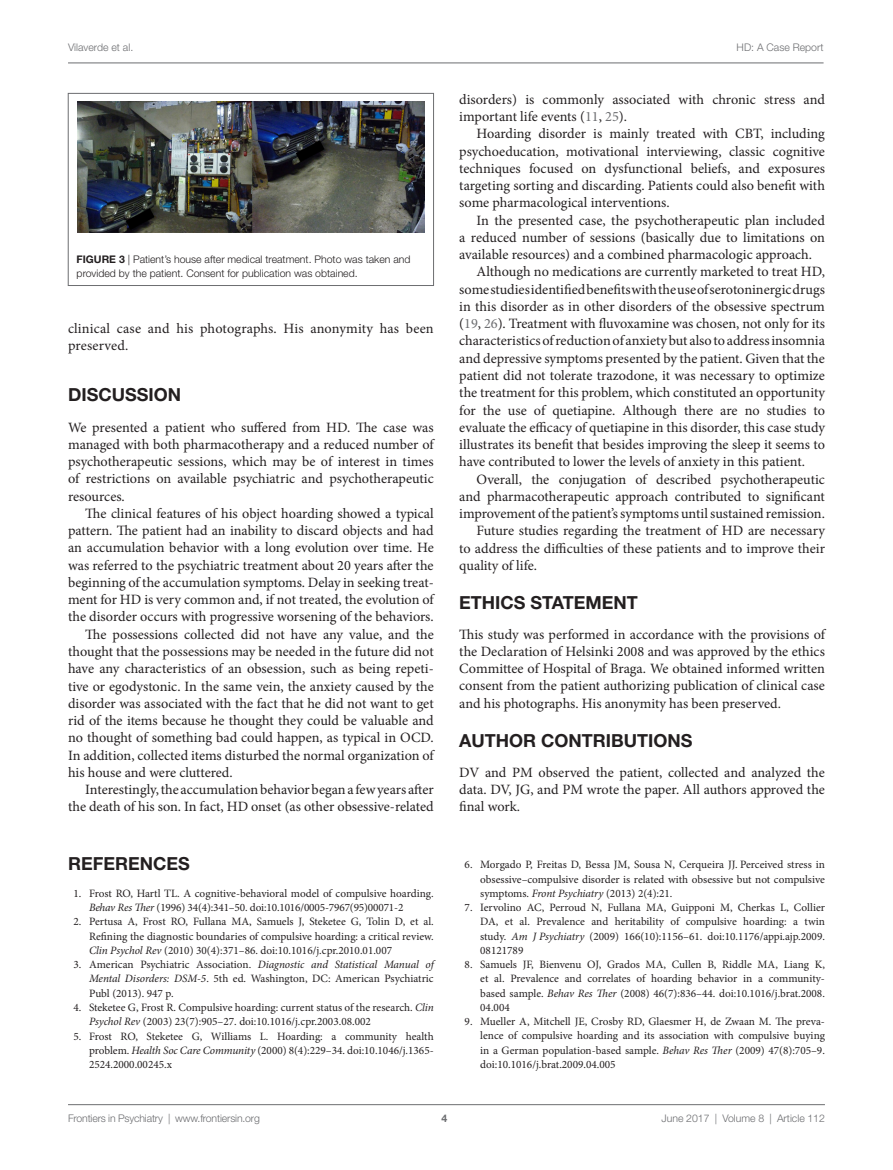
<style>
.page{position:relative;width:893px;height:1170px;background:#fff}
.page>*{position:absolute;margin:0;border:0;box-sizing:border-box;transform-origin:0 0}
.t1{font:700 18px "Helvetica Neue LT Std";color:#231f20}
.t2{font:14.25px/17.2px "Minion Pro";color:#231f20;text-align:justify}
.t3{font:11.25px/14.2px "Minion Pro";color:#231f20;text-align:justify}
.t4{font:300 10.5px/14.2px "Helvetica Neue LT Std";color:#231f20}
.t5{font:300 10.5px "Helvetica Neue LT Std";color:#6c6d70}
.t6{font:700 10.5px "Helvetica Neue LT Std";color:#6c6d70}
.s1{font-weight:700}
.s2{font-style:italic}
.s3{color:#6c6d70}
</style>
<div class="page">
<img style="left:78px;top:102px;width:346px;height:131px">
<div style="left:68px;top:93px;width:366px;height:193px;border:1px solid #6c6d70"></div>
<hr style="left:68px;top:63px;width:756px;height:1px;background:#6c6d70">
<hr style="left:68px;top:1104px;width:757px;height:1px;background:#6c6d70">
<p class="t5" style="left:68px;top:41px;width:67px">Vilaverde et al.</p>
<p class="t5" style="left:737px;top:41px;width:88px">HD: A Case Report</p>
<p class="t4" style="left:77px;top:252px;width:335px"><span class="s1">FIGURE 3</span> | Patient’s house after medical treatment. Photo was taken and provided by the patient. Consent for publication was obtained.</p>
<p class="t2" style="left:68px;top:320px;width:367px">clinical case and his photographs. His anonymity has been preserved.</p>
<p class="t1" style="left:68px;top:384px;width:112px">DISCUSSION</p>
<p class="t2" style="left:68px;top:418px;width:367px">We presented a patient who suffered from HD. The case was managed with both pharmacotherapy and a reduced number of psychotherapeutic sessions, which may be of interest in times of restrictions on available psychiatric and psychotherapeutic resources.</p>
<p class="t2" style="left:85px;top:504px;width:350px">The clinical features of his object hoarding showed a typical</p>
<p class="t2" style="left:68px;top:522px;width:367px">pattern. The patient had an inability to discard objects and had</p>
<p class="t2" style="left:68px;top:539px;width:367px">an accumulation behavior with a long evolution over time. He</p>
<p class="t2" style="left:68px;top:556px;width:367px">was referred to the psychiatric treatment about 20 years after the</p>
<p class="t2" style="left:68px;top:573px;width:367px">beginning of the accumulation symptoms. Delay in seeking treat-</p>
<p class="t2" style="left:68px;top:591px;width:367px">ment for HD is very common and, if not treated, the evolution of</p>
<p class="t2" style="left:68px;top:608px;width:367px">the disorder occurs with progressive worsening of the behaviors.</p>
<p class="t2" style="left:85px;top:625px;width:350px">The possessions collected did not have any value, and the</p>
<p class="t2" style="left:68px;top:642px;width:367px">thought that the possessions may be needed in the future did not</p>
<p class="t2" style="left:68px;top:660px;width:367px">have any characteristics of an obsession, such as being repeti-</p>
<p class="t2" style="left:68px;top:677px;width:367px">tive or egodystonic. In the same vein, the anxiety caused by the</p>
<p class="t2" style="left:68px;top:694px;width:367px">disorder was associated with the fact that he did not want to get</p>
<p class="t2" style="left:68px;top:712px;width:367px">rid of the items because he thought they could be valuable and</p>
<p class="t2" style="left:68px;top:729px;width:367px">no thought of something bad could happen, as typical in OCD.</p>
<p class="t2" style="left:68px;top:746px;width:367px">In addition, collected items disturbed the normal organization of</p>
<p class="t2" style="left:68px;top:763px;width:166px">his house and were cluttered.</p>
<p class="t2" style="left:85px;top:781px;width:350px">Interestingly, the accumulation behavior began a few years after</p>
<p class="t2" style="left:68px;top:798px;width:367px">the death of his son. In fact, HD onset (as other obsessive-related</p>
<p class="t1" style="left:68px;top:852px;width:49px">REFERENCES</p>
<p class="t3" style="left:89px;top:886px;width:346px;text-indent:-16px">1. Frost RO, Hartl TL. A cognitive-behavioral model of compulsive hoarding.<br><span class="s2">Behav Res Ther</span> (1996) 34(4):341–50. doi:10.1016/0005-7967(95)00071-2</p>
<p class="t3" style="left:89px;top:914px;width:346px;text-indent:-16px">2. Pertusa A, Frost RO, Fullana MA, Samuels J, Steketee G, Tolin D, et al.<br>Refining the diagnostic boundaries of compulsive hoarding: a critical review.<br><span class="s2">Clin Psychol Rev</span> (2010) 30(4):371–86. doi:10.1016/j.cpr.2010.01.007</p>
<p class="t3" style="left:89px;top:957px;width:346px;text-indent:-16px">3. American Psychiatric Association. <span class="s2">Diagnostic and Statistical Manual of Mental Disorders: DSM-5</span>. 5th ed. Washington, DC: American Psychiatric Publ (2013). 947 p.</p>
<p class="t3" style="left:89px;top:1000px;width:346px;text-indent:-16px">4. Steketee G, Frost R. Compulsive hoarding: current status of the research. <span class="s2">Clin<br>Psychol Rev</span> (2003) 23(7):905–27. doi:10.1016/j.cpr.2003.08.002</p>
<p class="t3" style="left:89px;top:1028px;width:346px;text-indent:-16px">5. Frost RO, Steketee G, Williams L. Hoarding: a community health problem. <span class="s2">Health Soc Care Community</span> (2000) 8(4):229–34. doi:10.1046/j.1365- 2524.2000.00245.x</p>
<p class="t2" style="left:459px;top:91px;width:367px">disorders) is commonly associated with chronic stress and important life events (<span class="s3">11</span>, <span class="s3">25</span>).</p>
<p class="t2" style="left:459px;top:125px;width:367px;text-indent:17px">Hoarding disorder is mainly treated with CBT, including psychoeducation, motivational interviewing, classic cognitive techniques focused on dysfunctional beliefs, and exposures targeting sorting and discarding. Patients could also benefit with some pharmacological interventions.</p>
<p class="t2" style="left:476px;top:211px;width:350px">In the presented case, the psychotherapeutic plan included</p>
<p class="t2" style="left:459px;top:229px;width:367px">a reduced number of sessions (basically due to limitations on</p>
<p class="t2" style="left:459px;top:246px;width:354px">available resources) and a combined pharmacologic approach.</p>
<p class="t2" style="left:476px;top:263px;width:350px">Although no medications are currently marketed to treat HD,</p>
<p class="t2" style="left:459px;top:280px;width:367px">some studies identified benefits with the use of serotoninergic drugs</p>
<p class="t2" style="left:459px;top:298px;width:367px">in this disorder as in other disorders of the obsessive spectrum</p>
<p class="t2" style="left:459px;top:315px;width:367px">(<span class="s3">19</span>, <span class="s3">26</span>). Treatment with fluvoxamine was chosen, not only for its</p>
<p class="t2" style="left:459px;top:332px;width:367px">characteristics of reduction of anxiety but also to address insomnia</p>
<p class="t2" style="left:459px;top:349px;width:367px">and depressive symptoms presented by the patient. Given that the</p>
<p class="t2" style="left:459px;top:367px;width:367px">patient did not tolerate trazodone, it was necessary to optimize</p>
<p class="t2" style="left:459px;top:384px;width:367px">the treatment for this problem, which constituted an opportunity</p>
<p class="t2" style="left:459px;top:401px;width:367px">for the use of quetiapine. Although there are no studies to</p>
<p class="t2" style="left:459px;top:418px;width:367px">evaluate the efficacy of quetiapine in this disorder, this case study</p>
<p class="t2" style="left:459px;top:436px;width:367px">illustrates its benefit that besides improving the sleep it seems to</p>
<p class="t2" style="left:459px;top:453px;width:347px">have contributed to lower the levels of anxiety in this patient.</p>
<p class="t2" style="left:476px;top:470px;width:350px">Overall, the conjugation of described psychotherapeutic</p>
<p class="t2" style="left:459px;top:487px;width:367px">and pharmacotherapeutic approach contributed to significant</p>
<p class="t2" style="left:459px;top:505px;width:367px">improvement of the patient’s symptoms until sustained remission.</p>
<p class="t2" style="left:476px;top:522px;width:350px">Future studies regarding the treatment of HD are necessary</p>
<p class="t2" style="left:459px;top:539px;width:367px">to address the difficulties of these patients and to improve their</p>
<p class="t2" style="left:459px;top:556px;width:79px">quality of life.</p>
<p class="t1" style="left:459px;top:591px;width:35px">ETHICS</p>
<p class="t1" style="left:531px;top:591px;width:109px">STATEMENT</p>
<p class="t2" style="left:459px;top:625px;width:367px">This study was performed in accordance with the provisions of the Declaration of Helsinki 2008 and was approved by the ethics Committee of Hospital of Braga. We obtained informed written consent from the patient authorizing publication of clinical case and his photographs. His anonymity has been preserved.</p>
<p class="t1" style="left:459px;top:729px;width:221px">AUTHOR CONTRIBUTIONS</p>
<p class="t2" style="left:459px;top:763px;width:367px">DV and PM observed the patient, collected and analyzed the data. DV, JG, and PM wrote the paper. All authors approved the final work.</p>
<p class="t3" style="left:480px;top:857px;width:346px;text-indent:-16px">6. Morgado P, Freitas D, Bessa JM, Sousa N, Cerqueira JJ. Perceived stress in obsessive–compulsive disorder is related with obsessive but not compulsive symptoms. <span class="s2">Front Psychiatry</span> (2013) 2(4):21.</p>
<p class="t3" style="left:480px;top:900px;width:346px;text-indent:-16px">7. Iervolino AC, Perroud N, Fullana MA, Guipponi M, Cherkas L, Collier DA, et al. Prevalence and heritability of compulsive hoarding: a twin study. <span class="s2">Am J Psychiatry</span> (2009) 166(10):1156–61. doi:10.1176/appi.ajp.2009.<br>08121789</p>
<p class="t3" style="left:480px;top:957px;width:346px;text-indent:-16px">8. Samuels JF, Bienvenu OJ, Grados MA, Cullen B, Riddle MA, Liang K, et al. Prevalence and correlates of hoarding behavior in a community&shy;based sample. <span class="s2">Behav Res Ther</span> (2008) 46(7):836–44. doi:10.1016/j.brat.2008.<br>04.004</p>
<p class="t3" style="left:480px;top:1014px;width:346px;text-indent:-16px">9. Mueller A, Mitchell JE, Crosby RD, Glaesmer H, de Zwaan M. The preva&shy;lence of compulsive hoarding and its association with compulsive buying in a German population-based sample. <span class="s2">Behav Res Ther</span> (2009) 47(8):705–9. doi:10.1016/j.brat.2009.04.005</p>
<p class="t5" style="left:68px;top:1111px;width:193px">Frontiers in Psychiatry | www.frontiersin.org</p>
<p class="t5" style="left:662px;top:1111px;width:165px">June 2017 | Volume 8 | Article 112</p>
<p class="t6" style="left:441px;top:1111px;width:7px">4</p>
</div>
